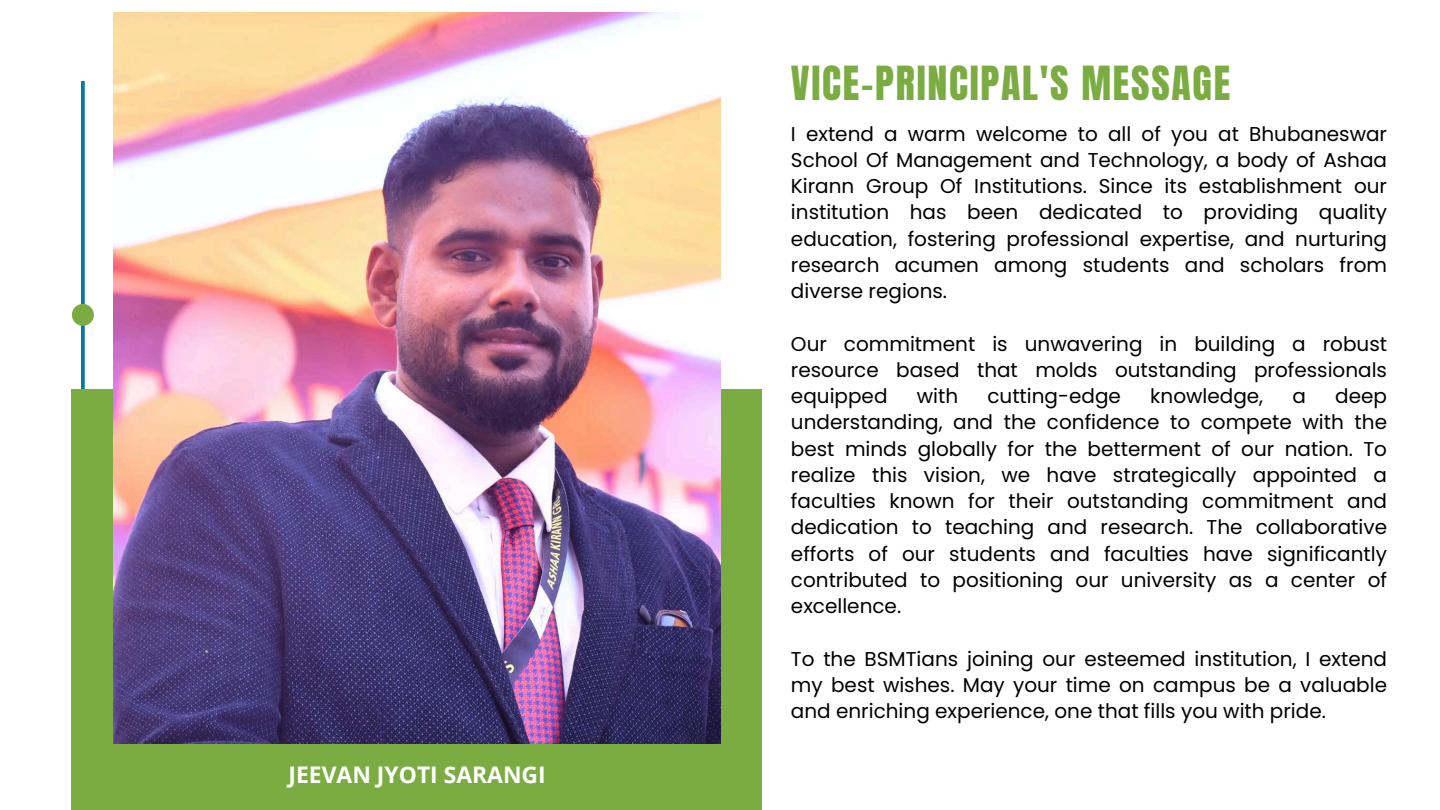
<style>
.page{position:relative;width:1440px;height:810px;background:#fff}
.page>*{position:absolute;margin:0;border:0;box-sizing:border-box;transform-origin:0 0}
.t1{font:40px "Anton";letter-spacing:.045em;color:#7bac42}
.t2{font:700 22.9px "Open Sans";color:#fff}
.t3{font:20px/26.2px "Poppins";color:#000;text-align:justify}
</style>
<div class="page">
<svg style="left:81px;top:81px;width:4px;height:308px"></svg>
<div style="left:72px;top:389px;width:690px;height:421px;background:#7bac42"></div>
<img style="left:114px;top:12px;width:606px;height:731px">
<div style="left:72px;top:304px;width:22px;height:22px;background:#7bac42;border-radius:50%"></div>
<p class="t2" style="left:289px;top:759px;width:259px">JEEVAN JYOTI SARANGI</p>
<h1 class="t1" style="left:791px;top:55px;width:441px">VICE-PRINCIPAL'S MESSAGE</h1>
<p class="t3" style="left:791px;top:120px;width:598px">I extend a warm welcome to all of you at Bhubaneswar School Of Management and Technology, a body of Ashaa Kirann Group Of Institutions. Since its establishment our institution has been dedicated to providing quality education, fostering professional expertise, and nurturing research acumen among students and scholars from diverse regions.</p>
<p class="t3" style="left:791px;top:330px;width:598px">Our commitment is unwavering in building a robust resource based that molds outstanding professionals equipped</p>
<p class="t3" style="left:917px;top:383px;width:43px">with</p>
<p class="t3" style="left:987px;top:383px;width:135px">cutting-edge</p>
<p class="t3" style="left:1150px;top:383px;width:114px">knowledge,</p>
<p class="t3" style="left:1292px;top:383px;width:15px">a</p>
<p class="t3" style="left:791px;top:383px;width:598px;text-indent:544px">deep understanding, and the confidence to compete with the best minds globally for the betterment of our nation. To realize this vision, we have strategically appointed a faculties known for their outstanding commitment and dedication to teaching and research. The collaborative efforts of our students and faculties have significantly contributed to positioning our university as a center of excellence.</p>
<p class="t3" style="left:791px;top:645px;width:598px">To the BSMTians joining our esteemed institution, I extend my best wishes. May your time on campus be a valuable and enriching experience, one that fills you with pride.</p>
</div>
